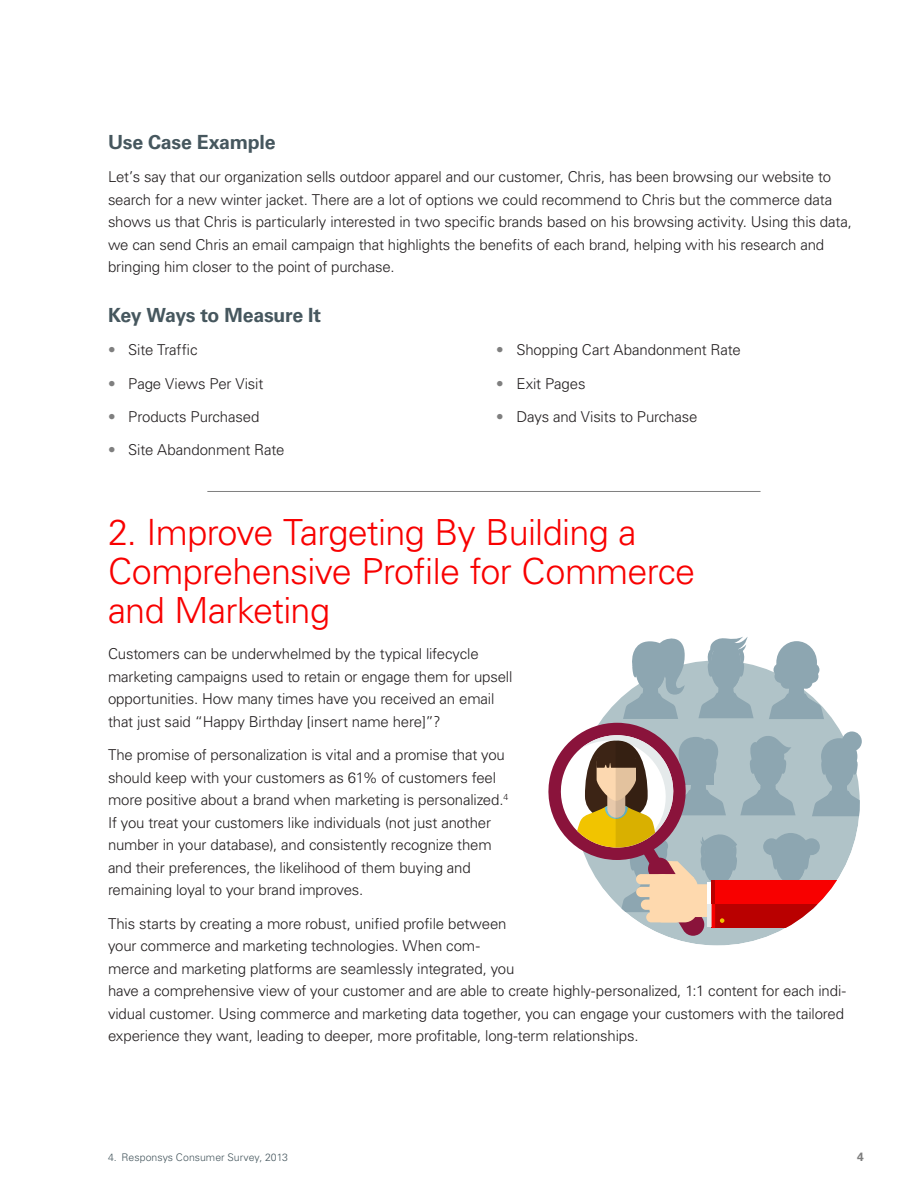
<style>
.page{position:relative;width:918px;height:1188px;background:#fff}
.page>*{position:absolute;margin:0;border:0;box-sizing:border-box;transform-origin:0 0}
.Headline{font:300 36px/39px "Univers LT Std";letter-spacing:-.02em;color:#f80000}
.Subhead_1{font:700 19.5px "Univers LT Std";letter-spacing:-.01em;color:#46575e}
.Bullet_copy{font:300 15px/22.5px "Univers LT Std";letter-spacing:-.01em;color:#231f20}
.Copy{font:300 15px/22.5px "Univers LT Std";letter-spacing:-.01em;color:#231f20}
.Bullets_-_2_columns{font:300 15px "Univers LT Std";letter-spacing:-.01em;color:#231f20}
.t1{font:700 12px "Univers LT Std";color:#7f7f7f}
.footnote{font:300 10.5px "Univers LT Std";letter-spacing:.005em;color:#46575e}
.s1{color:#7f7f7f}
</style>
<div class="page">
<hr style="left:207px;top:491px;width:554px;height:1px;background:#7f7f7f">
<svg style="left:667px;top:936px;width:101px;height:10px"></svg>
<svg style="left:548px;top:637px;width:314px;height:299px"></svg>
<p class="Subhead_1" style="left:108px;top:131px;width:169px">Use Case Example</p>
<p class="Copy" style="left:108px;top:166px;width:746px">Let’s say that our organization sells outdoor apparel and our customer, Chris, has been browsing our website to search for a new winter jacket. There are a lot of options we could recommend to Chris but the commerce data shows us that Chris is particularly interested in two specific brands based on his browsing activity. Using this data, we can send Chris an email campaign that highlights the benefits of each brand, helping with his research and bringing him closer to the point of purchase.</p>
<p class="Subhead_1" style="left:108px;top:304px;width:215px">Key Ways to Measure It</p>
<p class="Bullets_-_2_columns" style="left:108px;top:341px;width:91px"><span class="s1">•</span> Site Traffic</p>
<p class="Bullets_-_2_columns" style="left:108px;top:374px;width:157px"><span class="s1">•</span> Page Views Per Visit</p>
<p class="Bullets_-_2_columns" style="left:108px;top:407px;width:153px"><span class="s1">•</span> Products Purchased</p>
<p class="Bullets_-_2_columns" style="left:108px;top:441px;width:178px"><span class="s1">•</span> Site Abandonment Rate</p>
<p class="Bullets_-_2_columns" style="left:496px;top:341px;width:246px"><span class="s1">•</span> Shopping Cart Abandonment Rate</p>
<p class="Bullets_-_2_columns" style="left:496px;top:374px;width:91px"><span class="s1">•</span> Exit Pages</p>
<p class="Bullets_-_2_columns" style="left:496px;top:407px;width:203px"><span class="s1">•</span> Days and Visits to Purchase</p>
<p class="Headline" style="left:108px;top:513px;width:589px">2. Improve Targeting By Building a<br>Comprehensive Profile for Commerce and Marketing</p>
<p class="Bullet_copy" style="left:108px;top:643px;width:406px">Customers can be underwhelmed by the typical lifecycle marketing campaigns used to retain or engage them for upsell opportunities. How many times have you received an email that just said “Happy Birthday [insert name here]”?</p>
<p class="Bullet_copy" style="left:108px;top:744px;width:402px">The promise of personalization is vital and a promise that you should keep with your customers as 61% of customers feel more positive about a brand when marketing is personalized.<sup>4<br></sup>If you treat your customers like individuals (not just another number in your database), and consistently recognize them and their preferences, the likelihood of them buying and remaining loyal to your brand improves.</p>
<p class="Bullet_copy" style="left:108px;top:912px;width:739px">This starts by creating a more robust, unified profile between<br>your commerce and marketing technologies. When com-<br>merce and marketing platforms are seamlessly integrated, you<br>have a comprehensive view of your customer and are able to create highly-personalized, 1:1 content for each indi&shy;vidual customer. Using commerce and marketing data together, you can engage your customers with the tailored experience they want, leading to deeper, more profitable, long-term relationships.</p>
<p class="footnote" style="left:108px;top:1151px;width:182px">4. Responsys Consumer Survey, 2013</p>
<p class="t1" style="left:857px;top:1150px;width:8px">4</p>
</div>
